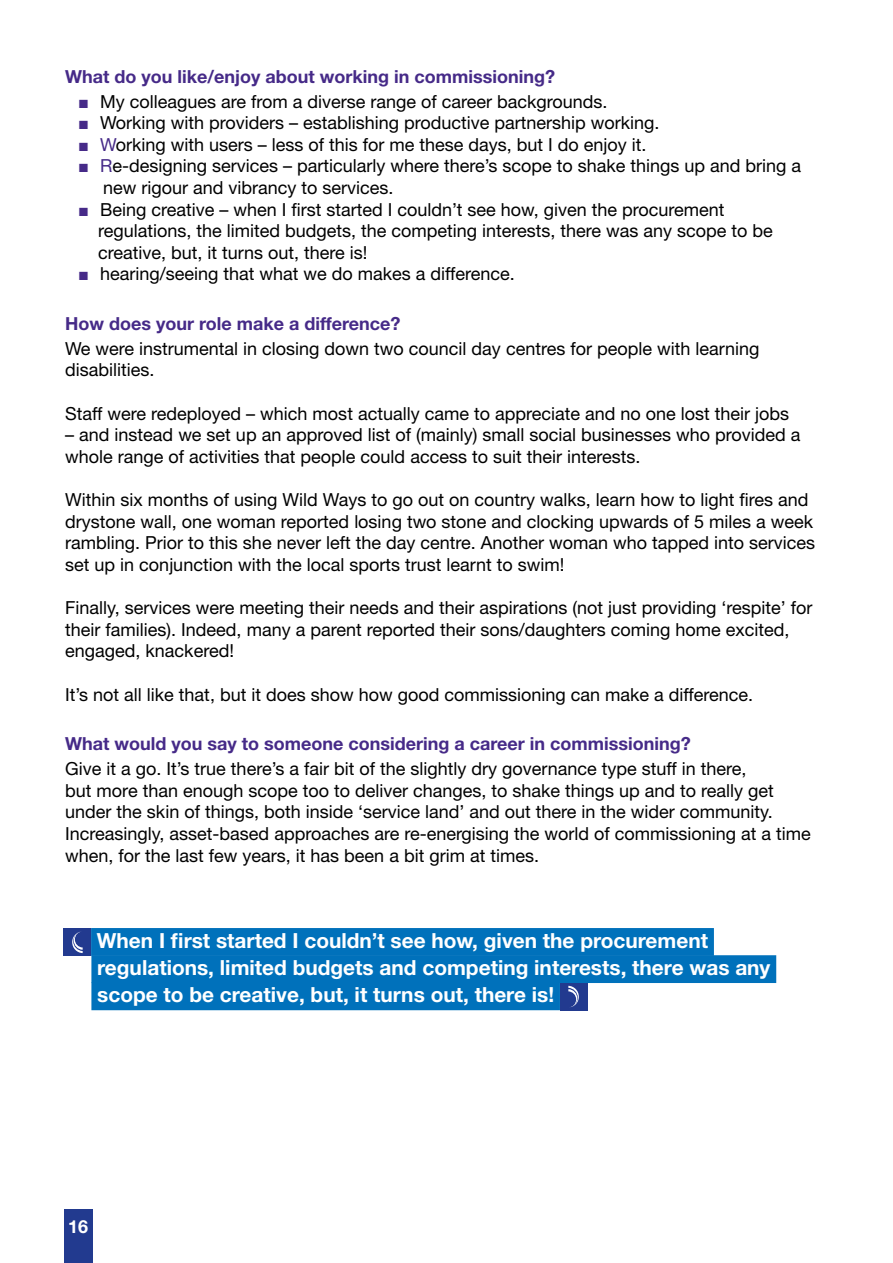
<style>
.page{position:relative;width:893px;height:1263px;background:#fff}
.page>*{position:absolute;margin:0;border:0;box-sizing:border-box;transform-origin:0 0}
.t1{font:700 20.85px/27.2px "Helvetica Neue LT Std";color:#fff}
.t2{font:18px/21.6px "Helvetica Neue LT Std";color:#000}
.t3{font:700 18px "Helvetica Neue LT Std";color:#462a88}
.t4{font:700 18px "Helvetica Neue LT Std";color:#fff}
.s1{font-family:"Times New Roman";color:#462a88}
.s2{color:#462a88}
</style>
<div class="page">
<div style="left:64px;top:1209px;width:28px;height:54px;background:#223a8f"></div>
<div style="left:91px;top:928px;width:623px;height:28px;background:#0071bb"></div>
<div style="left:91px;top:955px;width:685px;height:28px;background:#0071bb"></div>
<div style="left:91px;top:982px;width:469px;height:28px;background:#0071bb"></div>
<div style="left:64px;top:928px;width:27px;height:28px;background:#223a8f"></div>
<svg style="left:72px;top:931px;width:11px;height:22px"></svg>
<div style="left:560px;top:983px;width:27px;height:27px;background:#223a8f"></div>
<svg style="left:568px;top:986px;width:11px;height:21px"></svg>
<p class="t3" style="left:65px;top:65px;width:491px">What do you like/enjoy about working in commissioning?</p>
<p class="t2" style="left:78px;top:90px;width:531px"><span class="s1">■</span> My colleagues are from a diverse range of career backgrounds.</p>
<p class="t2" style="left:78px;top:112px;width:583px"><span class="s1">■</span> Working with providers – establishing productive partnership working.</p>
<p class="t2" style="left:78px;top:133px;width:570px"><span class="s1">■</span> <span class="s2">W</span>orking with users – less of this for me these days, but I do enjoy it.</p>
<p class="t2" style="left:103px;top:155px;width:700px;text-indent:-25px"><span class="s1">■</span> <span class="s2">R</span>e-designing services – particularly where there’s scope to shake things up and bring a new rigour and vibrancy to services.</p>
<p class="t2" style="left:98px;top:198px;width:676px;text-indent:-20px"><span class="s1">■</span> Being creative – when I first started I couldn’t see how, given the procurement regulations, the limited budgets, the competing interests, there was any scope to be creative, but, it turns out, there is!</p>
<p class="t2" style="left:78px;top:263px;width:438px"><span class="s1">■</span> hearing/seeing that what we do makes a difference.</p>
<p class="t3" style="left:65px;top:312px;width:337px">How does your role make a difference?</p>
<p class="t2" style="left:65px;top:337px;width:695px">We were instrumental in closing down two council day centres for people with learning disabilities.</p>
<p class="t2" style="left:65px;top:402px;width:725px">Staff were redeployed – which most actually came to appreciate and no one lost their jobs</p>
<p class="t2" style="left:65px;top:424px;width:737px">– and instead we set up an approved list of (mainly) small social businesses who provided a whole range of activities that people could access to suit their interests.</p>
<p class="t2" style="left:65px;top:489px;width:751px">Within six months of using Wild Ways to go out on country walks, learn how to light fires and drystone wall, one woman reported losing two stone and clocking upwards of 5 miles a week rambling. Prior to this she never left the day centre. Another woman who tapped into services set up in conjunction with the local sports trust learnt to swim!</p>
<p class="t2" style="left:65px;top:597px;width:749px">Finally, services were meeting their needs and their aspirations (not just providing ‘respite’ for their families). Indeed, many a parent reported their sons/daughters coming home excited, engaged, knackered!</p>
<p class="t2" style="left:65px;top:683px;width:689px">It’s not all like that, but it does show how good commissioning can make a difference.</p>
<p class="t3" style="left:65px;top:733px;width:627px">What would you say to someone considering a career in commissioning?</p>
<p class="t2" style="left:65px;top:758px;width:747px">Give it a go. It’s true there’s a fair bit of the slightly dry governance type stuff in there,<br>but more than enough scope too to deliver changes, to shake things up and to really get under the skin of things, both inside ‘service land’ and out there in the wider community.<br>Increasingly, asset-based approaches are re-energising the world of commissioning at a time when, for the last few years, it has been a bit grim at times.</p>
<p class="t1" style="left:97px;top:926px;width:675px">When I first started I couldn’t see how, given the procurement regulations, limited budgets and competing interests, there was any scope to be creative, but, it turns out, there is!</p>
<p class="t4" style="left:68px;top:1215px;width:22px">16</p>
</div>
